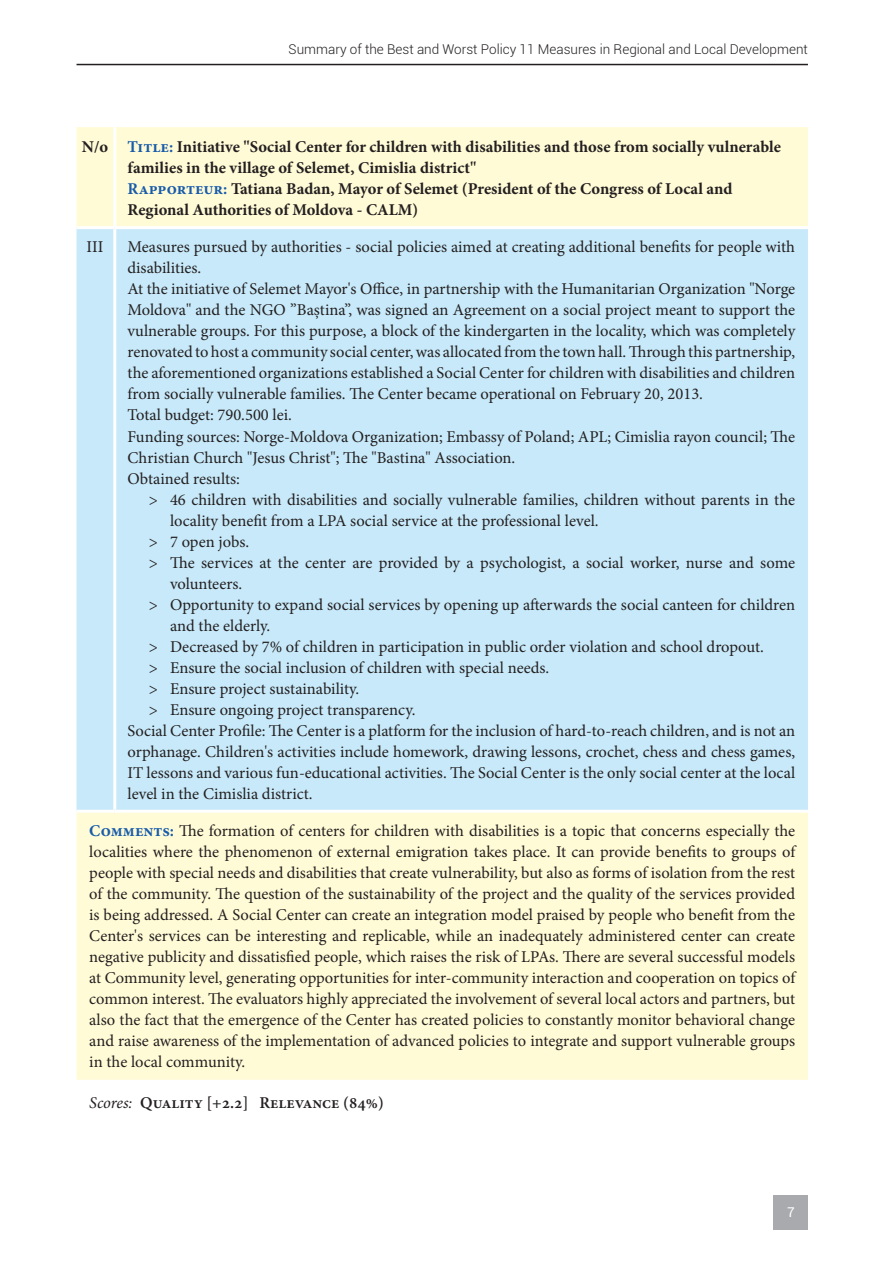
<style>
.page{position:relative;width:893px;height:1263px;background:#fff}
.page>*{position:absolute;margin:0;border:0;box-sizing:border-box;transform-origin:0 0}
.t1{font:16.5px/21px "Minion Pro";color:#231f20}
.t2{font:700 16.5px/21px "Minion Pro";color:#231f20}
.t3{font:600 16.5px "Minion Pro";color:#231f20}
.t4{font:300 13.5px "Roboto";color:#231f20}
.t5{font:13.5px "Roboto";color:#fff}
.s1{color:#185baa}
.s2{font-weight:700;color:#185baa}
.s3{font-weight:400;font-style:italic}
</style>
<div class="page">
<div style="left:774px;top:1195px;width:34px;height:34px;background:#a8aaad"></div>
<hr style="left:77px;top:64px;width:731px;height:1px;background:#231f20">
<div style="left:77px;top:127px;width:731px;height:953px;background:#fffbd6"></div>
<div style="left:77px;top:229px;width:731px;height:581px;background:#c7e9f9"></div>
<hr style="left:113px;top:127px;width:3px;height:99px;background:#fff">
<hr style="left:77px;top:226px;width:38px;height:3px;background:#fff">
<hr style="left:115px;top:226px;width:693px;height:3px;background:#fff">
<hr style="left:113px;top:229px;width:3px;height:581px;background:#fff">
<hr style="left:77px;top:810px;width:38px;height:3px;background:#fff">
<hr style="left:115px;top:810px;width:693px;height:3px;background:#fff">
<p class="t4" style="left:289px;top:40px;width:521px">Summary of the Best and Worst Policy 11 Measures in Regional and Local Development</p>
<p class="t2" style="left:128px;top:136px;width:655px;text-indent:-46px">N/o <span class="s1">Title:</span> Initiative "Social Center for children with disabilities and those from socially vulnerable families in the village of Selemet, Cimislia district"<br><span class="s1">Rapporteur:</span> Tatiana Badan, Mayor of Selemet (President of the Congress of Local and Regional Authorities of Moldova - CALM)</p>
<p class="t1" style="left:86px;top:237px;width:18px">III</p>
<p class="t1" style="left:128px;top:237px;width:669px">Measures pursued by authorities - social policies aimed at creating additional benefits for people with disabilities.<br>At the initiative of Selemet Mayor's Office, in partnership with the Humanitarian Organization "Norge Moldova" and the NGO ”Baștina”, was signed an Agreement on a social project meant to support the vulnerable groups. For this purpose, a block of the kindergarten in the locality, which was completely renovated to host a community social center, was allocated from the town hall. Through this partnership, the aforementioned organizations established a Social Center for children with disabilities and children from socially vulnerable families. The Center became operational on February 20, 2013.<br>Total budget: 790.500 lei.<br>Funding sources: Norge-Moldova Organization; Embassy of Poland; APL; Cimislia rayon council; The Christian Church "Jesus Christ"; The "Bastina" Association.<br>Obtained results:</p>
<p class="t1" style="left:149px;top:489px;width:648px">&gt; 46 children with disabilities and socially vulnerable families, children without parents in the</p>
<p class="t1" style="left:170px;top:510px;width:430px">locality benefit from a LPA social service at the professional level.</p>
<p class="t1" style="left:149px;top:531px;width:102px">&gt; 7 open jobs.</p>
<p class="t1" style="left:149px;top:552px;width:648px">&gt; The services at the center are provided by a psychologist, a social worker, nurse and some</p>
<p class="t1" style="left:170px;top:573px;width:74px">volunteers.</p>
<p class="t1" style="left:149px;top:594px;width:648px">&gt; Opportunity to expand social services by opening up afterwards the social canteen for children</p>
<p class="t1" style="left:170px;top:615px;width:102px">and the elderly.</p>
<p class="t1" style="left:149px;top:636px;width:617px">&gt; Decreased by 7% of children in participation in public order violation and school dropout.</p>
<p class="t1" style="left:149px;top:657px;width:402px">&gt; Ensure the social inclusion of children with special needs.</p>
<p class="t1" style="left:149px;top:678px;width:212px">&gt; Ensure project sustainability.</p>
<p class="t1" style="left:149px;top:699px;width:268px">&gt; Ensure ongoing project transparency.</p>
<p class="t1" style="left:128px;top:720px;width:669px">Social Center Profile: The Center is a platform for the inclusion of hard-to-reach children, and is not an</p>
<p class="t1" style="left:128px;top:741px;width:669px">orphanage. Children's activities include homework, drawing lessons, crochet, chess and chess games,</p>
<p class="t1" style="left:128px;top:762px;width:669px">IT lessons and various fun-educational activities. The Social Center is the only social center at the local</p>
<p class="t1" style="left:128px;top:783px;width:187px">level in the Cimislia district.</p>
<p class="t1" style="left:89px;top:820px;width:707px;text-align:justify"><span class="s2">Comments:</span> The formation of centers for children with disabilities is a topic that concerns especially the localities where the phenomenon of external emigration takes place. It can provide benefits to groups of people with special needs and disabilities that create vulnerability, but also as forms of isolation from the rest of the community. The question of the sustainability of the project and the quality of the services provided is being addressed. A Social Center can create an integration model praised by people who benefit from the Center's services can be interesting and replicable, while an inadequately administered center can create negative publicity and dissatisfied people, which raises the risk of LPAs. There are several successful models at Community level, generating opportunities for inter-community interaction and cooperation on topics of common interest. The evaluators highly appreciated the involvement of several local actors and partners, but also the fact that the emergence of the Center has created policies to constantly monitor behavioral change and raise awareness of the implementation of advanced policies to integrate and support vulnerable groups in the local community.</p>
<p class="t3" style="left:89px;top:1091px;width:296px"><span class="s3">Scores:</span> Quality [+2.2] Relevance (84%)</p>
<p class="t5" style="left:787px;top:1202px;width:9px">7</p>
</div>
